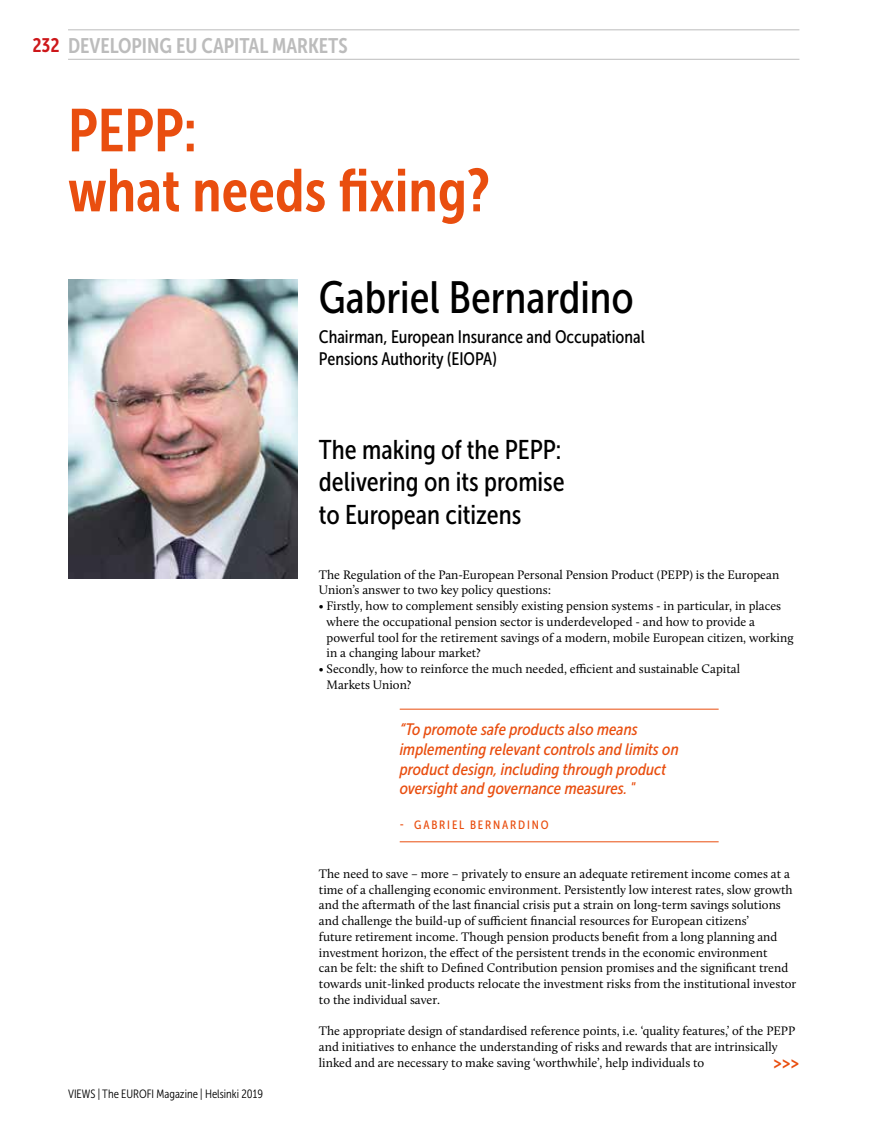
<style>
.page{position:relative;width:893px;height:1127px;background:#fff}
.page>*{position:absolute;margin:0;border:0;box-sizing:border-box;transform-origin:0 0}
.t1{font:60px/60px "Museo Sans Cond 700";color:#e94e0f}
.t2{font:45px "Museo Sans Cond 500";color:#000}
.t3{font:27px/32.4px "Museo Sans Cond 500";color:#000}
.t4{font:21px "Museo Sans Cond 700";color:#bcbcbc}
.t5{font:18px/21.6px "Museo Sans Cond 500";color:#000}
.t6{font:18px "Museo Sans Cond 700";color:#e94e0f}
.t7{font:italic 16.5px/19.8px "Museo Sans Cond 500";color:#e94e0f}
.t8{font:12.75px/15.8px "Calluna";color:#000}
.t9{font:12px "Museo Sans Cond 300";color:#000}
.t10{font:12px "Museo Sans Cond 500";letter-spacing:.15em;color:#e94e0f}
.s1{font-size:19.5px;color:#cd171a}
</style>
<div class="page">
<img style="left:68px;top:279px;width:230px;height:299px">
<hr style="left:68px;top:29px;width:731px;height:1px;background:#bcbcbc">
<hr style="left:68px;top:59px;width:731px;height:1px;background:#bcbcbc">
<hr style="left:400px;top:709px;width:319px;height:1px;background:#e94e0f">
<hr style="left:400px;top:841px;width:319px;height:1px;background:#e94e0f">
<h3 class="t4" style="left:32px;top:34px;width:317px"><span class="s1">232</span> DEVELOPING EU CAPITAL MARKETS</h3>
<h1 class="t1" style="left:68px;top:101px;width:424px">PEPP:<br>what needs fixing?</h1>
<h2 class="t2" style="left:319px;top:273px;width:316px">Gabriel Bernardino</h2>
<h3 class="t5" style="left:319px;top:326px;width:327px">Chairman, European Insurance and Occupational<br>Pensions Authority (EIOPA)</h3>
<h3 class="t3" style="left:319px;top:434px;width:247px">The making of the PEPP: delivering on its promise to European citizens</h3>
<p class="t8" style="left:319px;top:566px;width:462px">The Regulation of the Pan-European Personal Pension Product (PEPP) is the European<br>Union’s answer to two key policy questions:</p>
<p class="t8" style="left:327px;top:598px;width:468px;text-indent:-8px">• Firstly, how to complement sensibly existing pension systems - in particular, in places where the occupational pension sector is underdeveloped - and how to provide a powerful tool for the retirement savings of a modern, mobile European citizen, working in a changing labour market?</p>
<p class="t8" style="left:327px;top:661px;width:415px;text-indent:-8px">• Secondly, how to reinforce the much needed, efficient and sustainable Capital<br>Markets Union?</p>
<p class="t7" style="left:400px;top:719px;width:281px">“To promote safe products also means implementing relevant controls and limits on product design, including through product oversight and governance measures. "</p>
<p class="t10" style="left:400px;top:818px;width:150px">- GABRIEL BERNARDINO</p>
<p class="t9" style="left:68px;top:1087px;width:196px">VIEWS | The EUROFI Magazine | Helsinki 2019</p>
<p class="t8" style="left:319px;top:865px;width:479px">The need to save – more – privately to ensure an adequate retirement income comes at a time of a challenging economic environment. Persistently low interest rates, slow growth and the aftermath of the last financial crisis put a strain on long-term savings solutions and challenge the build-up of sufficient financial resources for European citizens’<br>future retirement income. Though pension products benefit from a long planning and investment horizon, the effect of the persistent trends in the economic environment<br>can be felt: the shift to Defined Contribution pension promises and the significant trend towards unit-linked products relocate the investment risks from the institutional investor to the individual saver.</p>
<p class="t8" style="left:319px;top:1023px;width:478px">The appropriate design of standardised reference points, i.e. ‘quality features,’ of the PEPP and initiatives to enhance the understanding of risks and rewards that are intrinsically linked and are necessary to make saving ‘worthwhile’, help individuals to</p>
<h3 class="t6" style="left:773px;top:1052px;width:28px">&gt;&gt;&gt;</h3>
</div>
